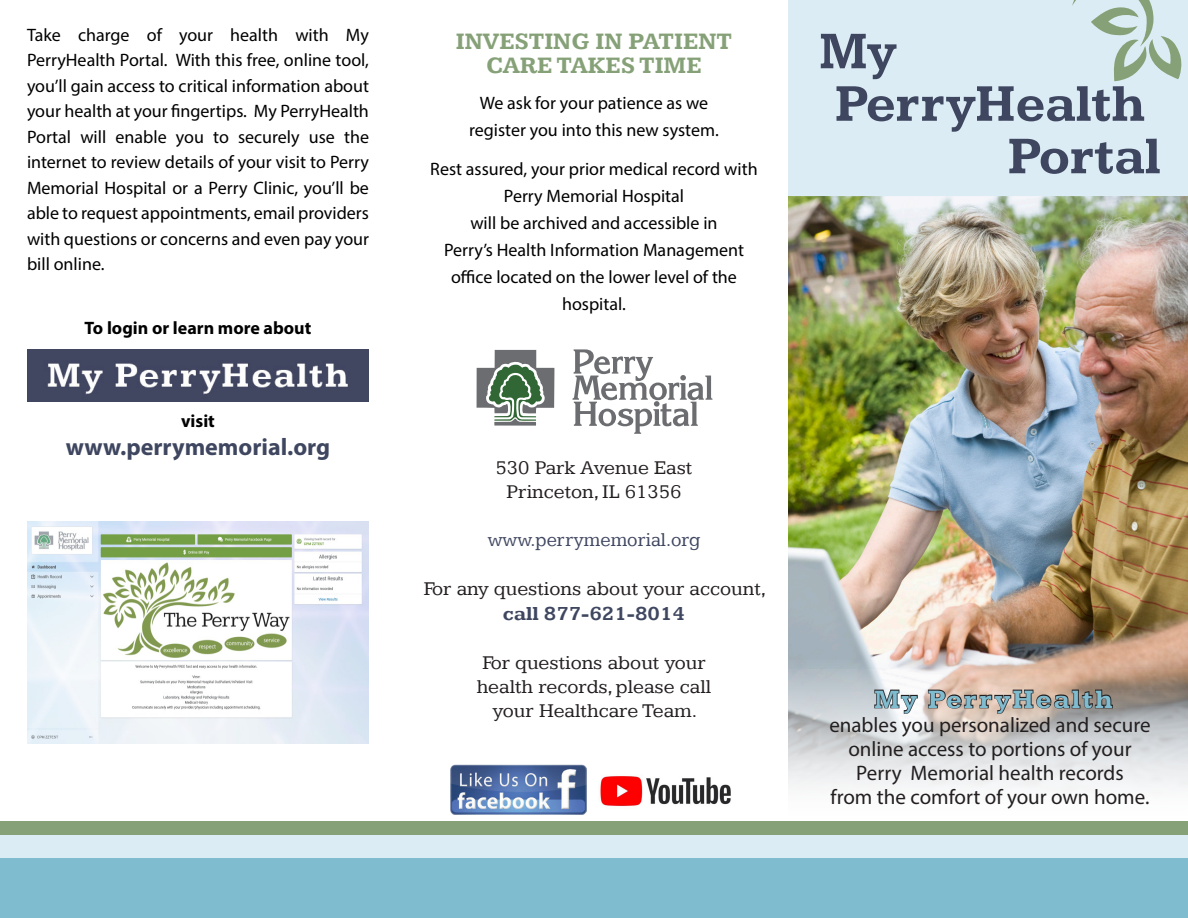
<style>
.page{position:relative;width:1188px;height:918px;background:#fff}
.page>*{position:absolute;margin:0;border:0;box-sizing:border-box;transform-origin:0 0}
.t1{font:700 54px "Kameron";color:#3f4660;scale:.95 1}
.t2{font:700 27px "Kameron";letter-spacing:.08em;color:#80bcd0}
.t3{font:700 24px/24px "Kameron";color:#86a177;text-align:center}
.t4{font:700 24px "Myriad Pro";color:#3f4660}
.t5{font:21px "Myriad Pro";color:#231f20}
.t6{font:20.25px/24.3px "Kameron";color:#231f20;text-align:center}
.t7{font:20.25px "Kameron";color:#3f4660;scale:.94 1}
.t8{font:18px/25.5px "Myriad Pro";color:#000;text-align:justify}
.t9{font:700 18px "Myriad Pro";color:#000}
.s1{font-weight:700;color:#3f4660}
</style>
<div class="page">
<div style="left:788px;top:0;width:400px;height:669px;background:#dbecf4"></div>
<img style="left:788px;top:197px;width:400px;height:593px">
<svg style="left:874px;top:684px;width:45px;height:31px"></svg>
<svg style="left:927px;top:689px;width:187px;height:26px;background:#9d8d83"></svg>
<div style="left:0;top:856px;width:1188px;height:62px;background:#80bcd0"></div>
<svg style="left:1072px;top:0;width:110px;height:81px"></svg>
<div style="left:0;top:821px;width:1188px;height:18px;background:#86a177"></div>
<svg style="left:477px;top:350px;width:77px;height:76px"></svg>
<svg style="left:573px;top:349px;width:139px;height:85px"></svg>
<div style="left:0;top:835px;width:1188px;height:22px;background:#dbecf4"></div>
<img style="left:451px;top:765px;width:135px;height:49px">
<img style="left:600px;top:775px;width:131px;height:32px">
<img style="left:27px;top:522px;width:342px;height:222px">
<img style="left:27px;top:350px;width:342px;height:52px">
<p class="t8" style="left:27px;top:21px;width:344px">Take charge of your health with My PerryHealth Portal. With this free, online tool, you’ll gain access to critical information about your health at your fingertips. My PerryHealth Portal will enable you to securely use the internet to review details of your visit to Perry Memorial Hospital or a Perry Clinic, you’ll be able to request appointments, email providers with questions or concerns and even pay your bill online.</p>
<p class="t9" style="left:85px;top:316px;width:228px">To login or learn more about</p>
<p class="t9" style="left:181px;top:409px;width:35px">visit</p>
<p class="t4" style="left:66px;top:432px;width:266px">www.perrymemorial.org</p>
<p class="t3" style="left:456px;top:30px;width:278px">INVESTING IN PATIENT<br>CARE TAKES TIME</p>
<p class="t8" style="left:480px;top:90px;width:230px">We ask for your patience as we</p>
<p class="t8" style="left:469px;top:117px;width:251px">register you into this new system.</p>
<p class="t8" style="left:430px;top:156px;width:329px">Rest assured, your prior medical record with</p>
<p class="t8" style="left:504px;top:183px;width:182px">Perry Memorial Hospital</p>
<p class="t8" style="left:470px;top:210px;width:249px">will be archived and accessible in</p>
<p class="t8" style="left:444px;top:236px;width:301px;line-height:27px;text-align:center">Perry’s Health Information Management office located on the lower level of the hospital.</p>
<p class="t6" style="left:496px;top:456px;width:198px">530 Park Avenue East</p>
<p class="t6" style="left:507px;top:480px;width:176px">Princeton, IL 61356</p>
<p class="t7" style="left:488px;top:528px;width:228px">www.perrymemorial.org</p>
<p class="t6" style="left:424px;top:577px;width:344px">For any questions about your account, <span class="s1">call 877-621-8014</span></p>
<p class="t6" style="left:482px;top:650px;width:225px">For questions about your</p>
<p class="t6" style="left:477px;top:675px;width:236px">health records, please call</p>
<p class="t6" style="left:493px;top:699px;width:206px">your Healthcare Team.</p>
<p class="t1" style="left:819px;top:19px;width:83px">My</p>
<p class="t1" style="left:835px;top:71px;width:328px">PerryHealth</p>
<p class="t1" style="left:1008px;top:124px;width:163px">Portal</p>
<p class="t2" style="left:874px;top:683px;width:240px">My PerryHealth</p>
<p class="t5" style="left:829px;top:712px;width:323px">enables you personalized and secure</p>
<p class="t5" style="left:848px;top:736px;width:285px">online access to portions of your</p>
<p class="t5" style="left:856px;top:760px;width:269px">Perry Memorial health records</p>
<p class="t5" style="left:831px;top:784px;width:320px">from the comfort of your own home.</p>
</div>
